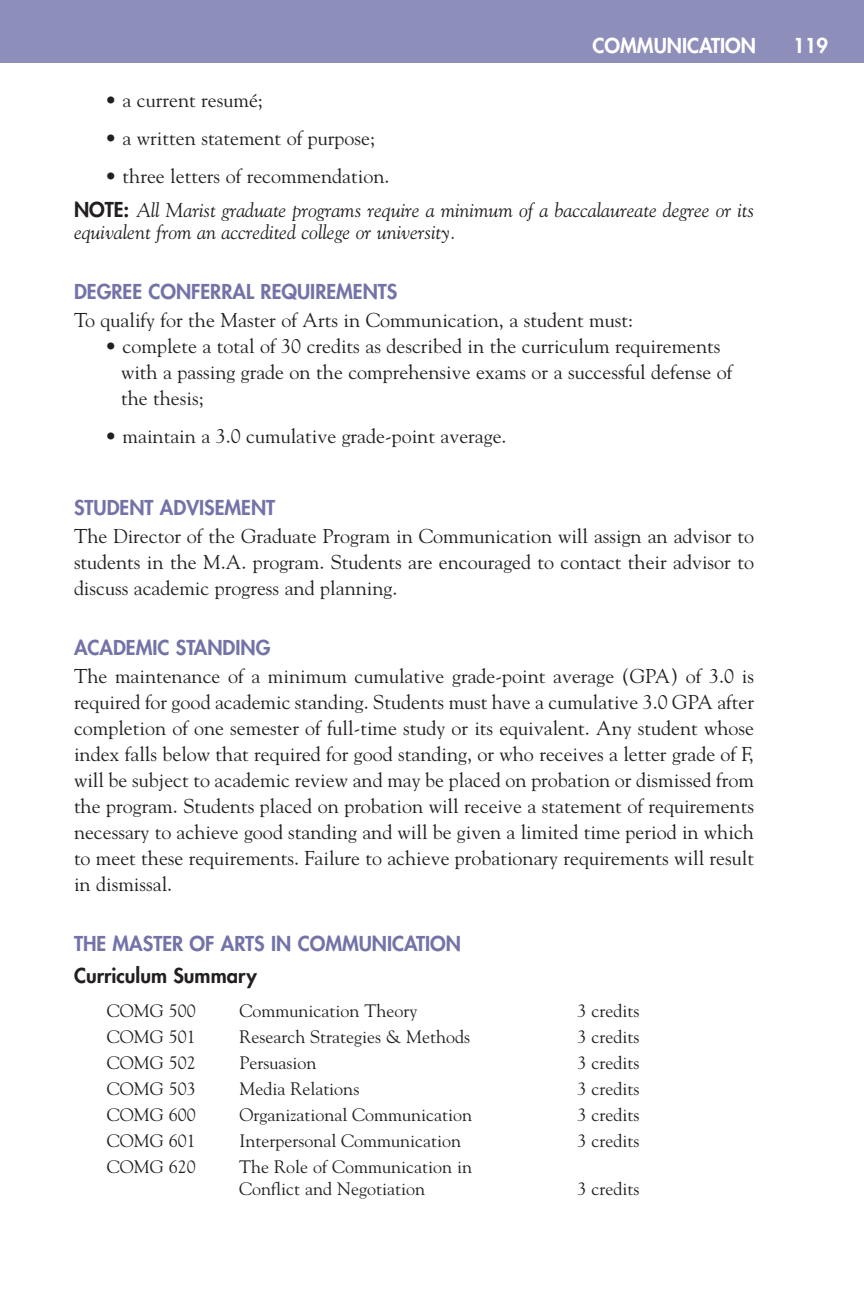
<style>
.page{position:relative;width:864px;height:1296px;background:#fff}
.page>*{position:absolute;margin:0;border:0;box-sizing:border-box;transform-origin:0 0}
.t1{font:20px/26px "Goudy";color:#231f20;text-align:justify}
.t2{font:italic 20px/34px "Goudy";color:#231f20}
.t3{font:800 20px "Futura";color:#7373a8}
.t4{font:800 20px "Futura";color:#231f20}
.t5{font:800 20px "Futura";color:#fff}
.t6{font:18px/22px "Goudy";color:#231f20}
.s1{font-style:normal}
.s2{font-family:"Futura";font-weight:800;font-style:normal}
</style>
<div class="page">
<div style="left:0;top:0;width:864px;height:63px;background:#8e8ebb"></div>
<p class="t5" style="left:593px;top:36px;width:165px">COMMUNICATION</p>
<p class="t5" style="left:793px;top:36px;width:36px">119</p>
<p class="t1" style="left:105px;top:89px;width:159px">• a current resumé;</p>
<p class="t1" style="left:105px;top:127px;width:272px">• a written statement of purpose;</p>
<p class="t2" style="left:74px;top:160px;width:682px;text-indent:31px"><span class="s1">• three letters of recommendation.<br></span><span class="s2">NOTE:</span> All Marist graduate programs require a minimum of a baccalaureate degree or its</p>
<p class="t2" style="left:74px;top:216px;width:384px">equivalent from an accredited college or university.</p>
<p class="t3" style="left:74px;top:282px;width:325px">DEGREE CONFERRAL REQUIREMENTS</p>
<p class="t1" style="left:74px;top:309px;width:561px">To qualify for the Master of Arts in Communication, a student must:</p>
<p class="t1" style="left:121px;top:335px;width:613px;text-align:left;text-indent:-16px">• complete a total of 30 credits as described in the curriculum requirements with a passing grade on the comprehensive exams or a successful defense of the thesis;</p>
<p class="t1" style="left:105px;top:425px;width:403px">• maintain a 3.0 cumulative grade-point average.</p>
<p class="t3" style="left:74px;top:498px;width:203px">STUDENT ADVISEMENT</p>
<p class="t1" style="left:74px;top:525px;width:682px">The Director of the Graduate Program in Communication will assign an advisor to students in the M.A. program. Students are encouraged to contact their advisor to discuss academic progress and planning.</p>
<p class="t3" style="left:74px;top:638px;width:198px">ACADEMIC STANDING</p>
<p class="t1" style="left:74px;top:665px;width:682px">The maintenance of a minimum cumulative grade-point average (GPA) of 3.0 is required for good academic standing. Students must have a cumulative 3.0 GPA after completion of one semester of full-time study or its equivalent. Any student whose index falls below that required for good standing, or who receives a letter grade of F, will be subject to academic review and may be placed on probation or dismissed from the program. Students placed on probation will receive a statement of requirements necessary to achieve good standing and will be given a limited time period in which to meet these requirements. Failure to achieve probationary requirements will result in dismissal.</p>
<p class="t3" style="left:74px;top:934px;width:389px">THE MASTER OF ARTS IN COMMUNICATION</p>
<p class="t4" style="left:74px;top:966px;width:184px">Curriculum Summary</p>
<p class="t6" style="left:107px;top:1001px;width:90px">COMG 500</p>
<p class="t6" style="left:239px;top:1001px;width:179px">Communication Theory</p>
<p class="t6" style="left:577px;top:1001px;width:63px">3 credits</p>
<p class="t6" style="left:107px;top:1027px;width:90px">COMG 501</p>
<p class="t6" style="left:239px;top:1027px;width:232px">Research Strategies &amp; Methods</p>
<p class="t6" style="left:577px;top:1027px;width:63px">3 credits</p>
<p class="t6" style="left:107px;top:1053px;width:90px">COMG 502</p>
<p class="t6" style="left:239px;top:1053px;width:78px">Persuasion</p>
<p class="t6" style="left:577px;top:1053px;width:63px">3 credits</p>
<p class="t6" style="left:107px;top:1079px;width:90px">COMG 503</p>
<p class="t6" style="left:239px;top:1079px;width:121px">Media Relations</p>
<p class="t6" style="left:577px;top:1079px;width:63px">3 credits</p>
<p class="t6" style="left:107px;top:1105px;width:90px">COMG 600</p>
<p class="t6" style="left:239px;top:1105px;width:234px">Organizational Communication</p>
<p class="t6" style="left:577px;top:1105px;width:63px">3 credits</p>
<p class="t6" style="left:107px;top:1131px;width:90px">COMG 601</p>
<p class="t6" style="left:239px;top:1131px;width:223px">Interpersonal Communication</p>
<p class="t6" style="left:577px;top:1131px;width:63px">3 credits</p>
<p class="t6" style="left:107px;top:1157px;width:90px">COMG 620</p>
<p class="t6" style="left:239px;top:1157px;width:234px">The Role of Communication in<br>Conflict and Negotiation</p>
<p class="t6" style="left:577px;top:1179px;width:63px">3 credits</p>
</div>
